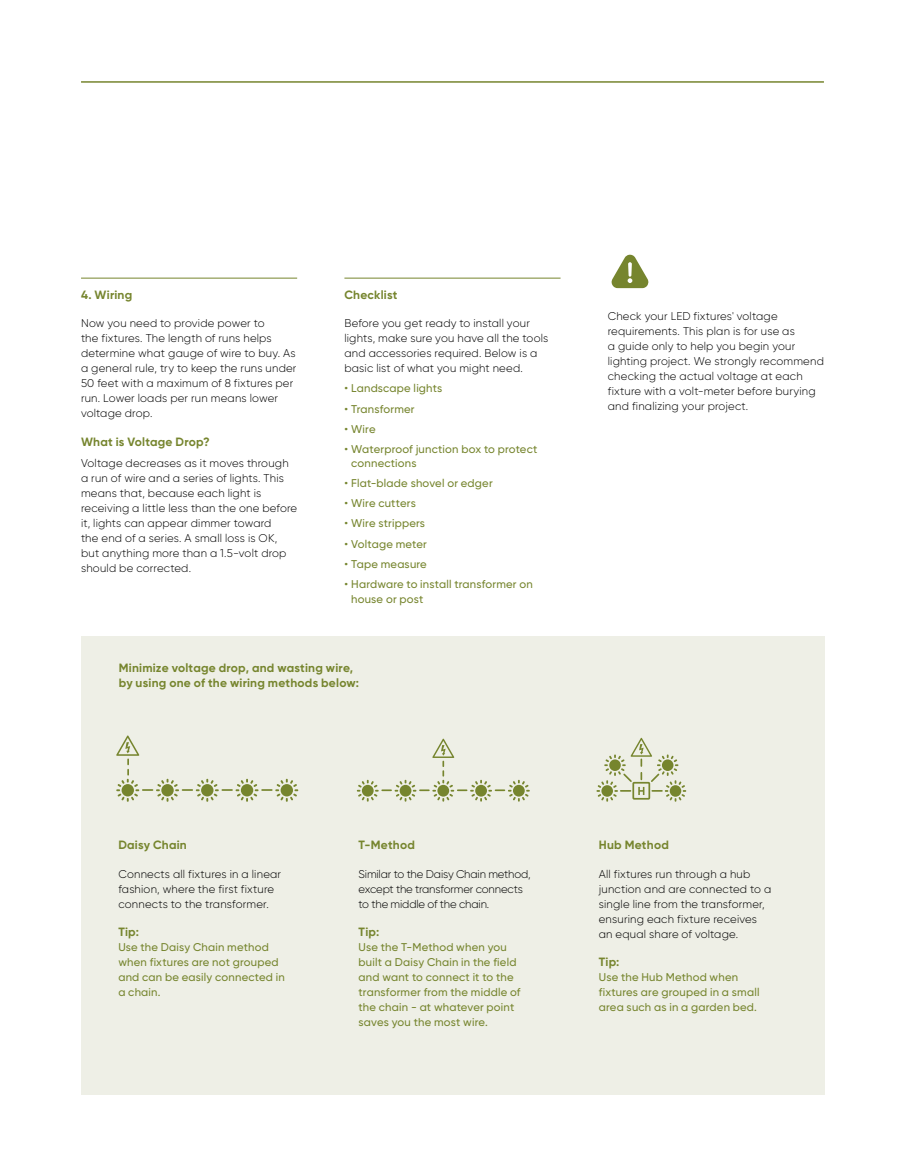
<style>
.page{position:relative;width:905px;height:1175px;background:#fff}
.page>*{position:absolute;margin:0;border:0;box-sizing:border-box;transform-origin:0 0}
.t1{font:700 12px/15px "Gilroy";letter-spacing:.02em;color:#76852e}
.t2{font:300 11.25px/15px "Gilroy";letter-spacing:.015em;color:#000}
.t3{font:500 11.25px/15px "Gilroy";letter-spacing:.02em;color:#76852e}
.t4{font:300 11.25px/15px "Gilroy";letter-spacing:-.015em;color:#000}
</style>
<div class="page">
<div style="left:81px;top:636px;width:743px;height:458px;background:#eeefe6"></div>
<hr style="left:81px;top:278px;width:216px;height:1px;background:#76852e">
<hr style="left:344px;top:278px;width:216px;height:1px;background:#76852e">
<hr style="left:81px;top:81px;width:743px;height:2px;background:#76852e">
<svg style="left:611px;top:254px;width:37px;height:34px"></svg>
<svg style="left:357px;top:738px;width:173px;height:63px"></svg>
<svg style="left:596px;top:738px;width:90px;height:63px"></svg>
<svg style="left:116px;top:735px;width:182px;height:67px"></svg>
<p class="t1" style="left:81px;top:287px;width:53px">4. Wiring</p>
<p class="t2" style="left:81px;top:315px;width:217px">Now you need to provide power to<br>the fixtures. The length of runs helps determine what gauge of wire to buy. As a general rule, try to keep the runs under 50 feet with a maximum of 8 fixtures per run. Lower loads per run means lower voltage drop.</p>
<p class="t1" style="left:81px;top:434px;width:130px">What is Voltage Drop?</p>
<p class="t2" style="left:81px;top:456px;width:218px">Voltage decreases as it moves through a run of wire and a series of lights. This means that, because each light is receiving a little less than the one before it, lights can appear dimmer toward<br>the end of a series. A small loss is OK, but anything more than a 1.5-volt drop should be corrected.</p>
<p class="t1" style="left:344px;top:287px;width:55px">Checklist</p>
<p class="t2" style="left:344px;top:315px;width:205px">Before you get ready to install your lights, make sure you have all the tools and accessories required. Below is a basic list of what you might need.</p>
<p class="t3" style="left:344px;top:381px;width:99px">• Landscape lights</p>
<p class="t3" style="left:344px;top:401px;width:72px">• Transformer</p>
<p class="t3" style="left:344px;top:421px;width:33px">• Wire</p>
<p class="t3" style="left:351px;top:442px;width:188px;line-height:13.5px;text-indent:-7px">• Waterproof junction box to protect connections</p>
<p class="t3" style="left:344px;top:475px;width:150px">• Flat-blade shovel or edger</p>
<p class="t3" style="left:344px;top:495px;width:73px">• Wire cutters</p>
<p class="t3" style="left:344px;top:516px;width:82px">• Wire strippers</p>
<p class="t3" style="left:344px;top:536px;width:84px">• Voltage meter</p>
<p class="t3" style="left:344px;top:556px;width:84px">• Tape measure</p>
<p class="t3" style="left:351px;top:576px;width:183px;text-indent:-7px">• Hardware to install transformer on house or post</p>
<p class="t1" style="left:119px;top:660px;width:242px">Minimize voltage drop, and wasting wire, by using one of the wiring methods below:</p>
<p class="t2" style="left:608px;top:308px;width:217px">Check your LED fixtures' voltage requirements. This plan is for use as<br>a guide only to help you begin your lighting project. We strongly recommend checking the actual voltage at each fixture with a volt-meter before burying and finalizing your project.</p>
<p class="t1" style="left:118px;top:837px;width:70px">Daisy Chain</p>
<p class="t2" style="left:118px;top:866px;width:164px">Connects all fixtures in a linear fashion, where the first fixture connects to the transformer.</p>
<p class="t1" style="left:118px;top:924px;width:22px">Tip:</p>
<p class="t3" style="left:118px;top:940px;width:168px">Use the Daisy Chain method when fixtures are not grouped and can be easily connected in a chain.</p>
<p class="t1" style="left:358px;top:837px;width:58px">T-Method</p>
<p class="t4" style="left:358px;top:866px;width:173px">Similar to the Daisy Chain method, except the transformer connects to the middle of the chain.</p>
<p class="t1" style="left:358px;top:924px;width:22px">Tip:</p>
<p class="t3" style="left:358px;top:940px;width:163px">Use the T-Method when you built a Daisy Chain in the field and want to connect it to the transformer from the middle of the chain - at whatever point saves you the most wire.</p>
<p class="t1" style="left:599px;top:837px;width:72px">Hub Method</p>
<p class="t2" style="left:599px;top:866px;width:174px">All fixtures run through a hub junction and are connected to a single line from the transformer, ensuring each fixture receives an equal share of voltage.</p>
<p class="t1" style="left:599px;top:954px;width:22px">Tip:</p>
<p class="t3" style="left:599px;top:970px;width:162px">Use the Hub Method when fixtures are grouped in a small area such as in a garden bed.</p>
</div>
